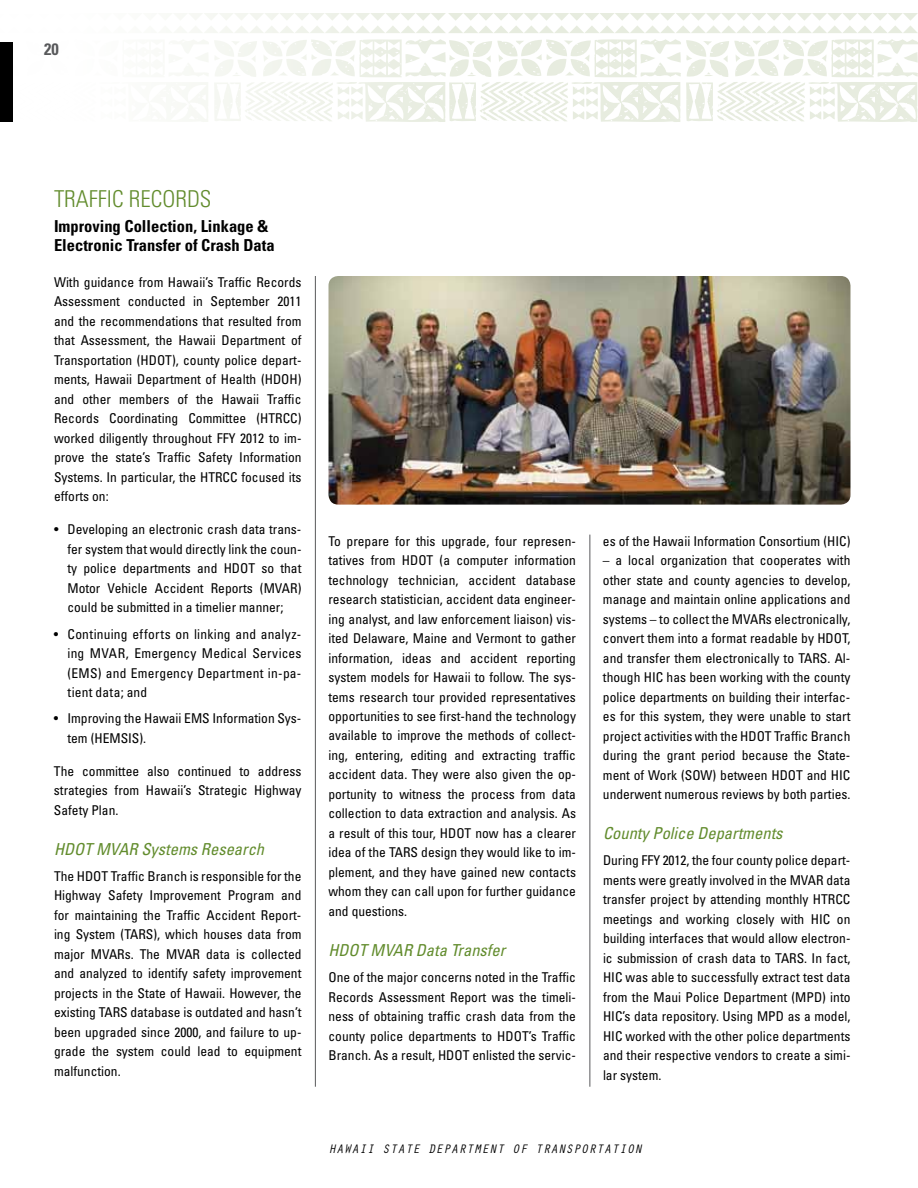
<style>
.page{position:relative;width:918px;height:1188px;background:#fff}
.page>*{position:absolute;margin:0;border:0;box-sizing:border-box;transform-origin:0 0}
.t1{font:300 condensed 23.25px "Univers";color:#628c2d}
.t2{font:italic condensed 16.5px "Univers";color:#628c2d}
.t3{font:700 condensed 16.5px/19.5px "Univers";color:#000}
.t4{font:700 condensed 16.5px "Univers";color:#58595b}
.t5{font:condensed 13.5px/19.5px "Univers";color:#000;text-align:justify}
.t6{font:italic 12.75px "Orator Std";color:#000}
</style>
<div class="page">
<svg style="left:189px;top:13px;width:728px;height:109px"></svg>
<svg style="left:917px;top:13px;width:1px;height:109px"></svg>
<img style="left:328px;top:276px;width:522px;height:229px">
<hr style="left:315px;top:276px;width:1px;height:811px;background:#58595b">
<hr style="left:590px;top:535px;width:1px;height:552px;background:#58595b">
<div style="left:0;top:42px;width:13px;height:80px;background:#000"></div>
<p class="t4" style="left:44px;top:39px;width:16px">20</p>
<h1 class="t1" style="left:54px;top:185px;width:159px">TRAFFIC RECORDS</h1>
<p class="t3" style="left:54px;top:216px;width:222px">Improving Collection, Linkage &amp;<br>Electronic Transfer of Crash Data</p>
<p class="t5" style="left:54px;top:272px;width:249px">With guidance from Hawaii’s Traffic Records Assessment conducted in September 2011 and the recommendations that resulted from that Assessment, the Hawaii Department of Transportation (HDOT), county police depart&shy;ments, Hawaii Department of Health (HDOH) and other members of the Hawaii Traffic Records Coordinating Committee (HTRCC) worked diligently throughout FFY 2012 to im&shy;prove the state’s Traffic Safety Information Systems. In particular, the HTRCC focused its efforts on:</p>
<p class="t5" style="left:67px;top:520px;width:236px;text-indent:-13px">• Developing an electronic crash data trans&shy;fer system that would directly link the coun&shy;ty police departments and HDOT so that Motor Vehicle Accident Reports (MVAR) could be submitted in a timelier manner;</p>
<p class="t5" style="left:67px;top:624px;width:235px;text-indent:-14px">• Continuing efforts on linking and analyz&shy;ing MVAR, Emergency Medical Services (EMS) and Emergency Department in-pa&shy;tient data; and</p>
<p class="t5" style="left:67px;top:708px;width:235px;text-indent:-13px">• Improving the Hawaii EMS Information Sys&shy;tem (HEMSIS).</p>
<p class="t5" style="left:54px;top:761px;width:249px">The committee also continued to address strategies from Hawaii’s Strategic Highway Safety Plan.</p>
<p class="t2" style="left:54px;top:838px;width:212px">HDOT MVAR Systems Research</p>
<p class="t5" style="left:54px;top:866px;width:249px">The HDOT Traffic Branch is responsible for the Highway Safety Improvement Program and for maintaining the Traffic Accident Report&shy;ing System (TARS), which houses data from major MVARs. The MVAR data is collected and analyzed to identify safety improvement projects in the State of Hawaii. However, the existing TARS database is outdated and hasn’t been upgraded since 2000, and failure to up&shy;grade the system could lead to equipment malfunction.</p>
<p class="t5" style="left:328px;top:531px;width:249px">To prepare for this upgrade, four represen&shy;tatives from HDOT (a computer information technology technician, accident database research statistician, accident data engineer&shy;ing analyst, and law enforcement liaison) vis&shy;ited Delaware, Maine and Vermont to gather information, ideas and accident reporting system models for Hawaii to follow. The sys&shy;tems research tour provided representatives opportunities to see first-hand the technology available to improve the methods of collect&shy;ing, entering, editing and extracting traffic accident data. They were also given the op&shy;portunity to witness the process from data collection to data extraction and analysis. As a result of this tour, HDOT now has a clearer idea of the TARS design they would like to im&shy;plement, and they have gained new contacts whom they can call upon for further guidance and questions.</p>
<p class="t2" style="left:328px;top:940px;width:178px">HDOT MVAR Data Transfer</p>
<p class="t5" style="left:328px;top:967px;width:249px">One of the major concerns noted in the Traffic Records Assessment Report was the timeli&shy;ness of obtaining traffic crash data from the county police departments to HDOT’s Traffic Branch. As a result, HDOT enlisted the servic-</p>
<p class="t5" style="left:603px;top:531px;width:249px">es of the Hawaii Information Consortium (HIC)</p>
<p class="t5" style="left:603px;top:550px;width:249px">– a local organization that cooperates with other state and county agencies to develop, manage and maintain online applications and systems – to collect the MVARs electronically, convert them into a format readable by HDOT, and transfer them electronically to TARS. Al&shy;though HIC has been working with the county police departments on building their interfac&shy;es for this system, they were unable to start project activities with the HDOT Traffic Branch during the grant period because the State&shy;ment of Work (SOW) between HDOT and HIC underwent numerous reviews by both parties.</p>
<p class="t2" style="left:603px;top:823px;width:181px">County Police Departments</p>
<p class="t5" style="left:603px;top:850px;width:249px">During FFY 2012, the four county police depart&shy;ments were greatly involved in the MVAR data transfer project by attending monthly HTRCC meetings and working closely with HIC on building interfaces that would allow electron&shy;ic submission of crash data to TARS. In fact, HIC was able to successfully extract test data from the Maui Police Department (MPD) into HIC’s data repository. Using MPD as a model, HIC worked with the other police departments and their respective vendors to create a simi&shy;lar system.</p>
<p class="t6" style="left:328px;top:1139px;width:315px">HAWAII STATE DEPARTMENT OF TRANSPORTATION</p>
</div>
